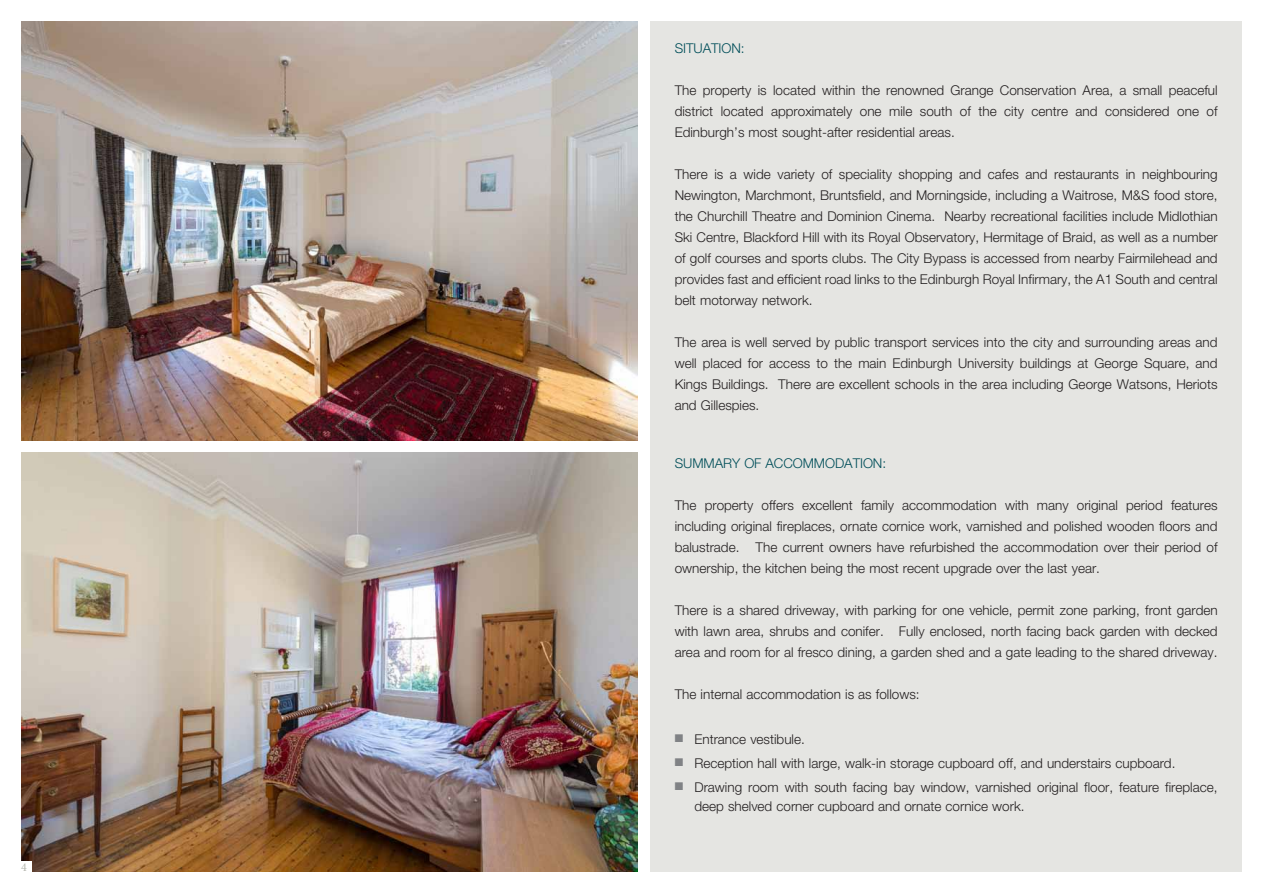
<style>
.page{position:relative;width:1263px;height:893px;background:#fff}
.page>*{position:absolute;margin:0;border:0;box-sizing:border-box;transform-origin:0 0}
._9_Main_Body_Text{font:300 13.5px/21px "Helvetica Neue";color:#231f20;text-align:justify}
._8_Headings{font:300 13.5px "Helvetica Neue";letter-spacing:-.005em;color:#004e59}
.t1{font:12px "Minion Pro";color:#b5b7af}
.t2{font:11.1px "Zapf Dingbats ITC";color:#808285}
</style>
<div class="page">
<div style="left:651px;top:21px;width:591px;height:851px;background:#e5e5e2"></div>
<img style="left:21px;top:452px;width:617px;height:420px">
<img style="left:21px;top:21px;width:617px;height:419px">
<div style="left:21px;top:861px;width:11px;height:11px;background:#fff"></div>
<p class="t1" style="left:21px;top:859px;width:7px">4</p>
<p class="_8_Headings" style="left:675px;top:40px;width:71px">SITUATION:</p>
<p class="_9_Main_Body_Text" style="left:675px;top:80px;width:544px">The property is located within the renowned Grange Conservation Area, a small peaceful district located approximately one mile south of the city centre and considered one of Edinburgh’s most sought-after residential areas.</p>
<p class="_9_Main_Body_Text" style="left:675px;top:164px;width:544px">There is a wide variety of speciality shopping and cafes and restaurants in neighbouring Newington, Marchmont, Bruntsfield, and Morningside, including a Waitrose, M&amp;S food store, the Churchill Theatre and Dominion Cinema. Nearby recreational facilities include Midlothian Ski Centre, Blackford Hill with its Royal Observatory, Hermitage of Braid, as well as a number of golf courses and sports clubs. The City Bypass is accessed from nearby Fairmilehead and provides fast and efficient road links to the Edinburgh Royal Infirmary, the A1 South and central belt motorway network.</p>
<p class="_9_Main_Body_Text" style="left:675px;top:332px;width:544px">The area is well served by public transport services into the city and surrounding areas and well placed for access to the main Edinburgh University buildings at George Square, and Kings Buildings. There are excellent schools in the area including George Watsons, Heriots and Gillespies.</p>
<p class="_8_Headings" style="left:675px;top:455px;width:213px">SUMMARY OF ACCOMMODATION:</p>
<p class="_9_Main_Body_Text" style="left:675px;top:495px;width:544px">The property offers excellent family accommodation with many original period features including original fireplaces, ornate cornice work, varnished and polished wooden floors and balustrade. The current owners have refurbished the accommodation over their period of ownership, the kitchen being the most recent upgrade over the last year.</p>
<p class="_9_Main_Body_Text" style="left:675px;top:600px;width:544px">There is a shared driveway, with parking for one vehicle, permit zone parking, front garden with lawn area, shrubs and conifer. Fully enclosed, north facing back garden with decked area and room for al fresco dining, a garden shed and a gate leading to the shared driveway.</p>
<p class="_9_Main_Body_Text" style="left:675px;top:684px;width:246px">The internal accommodation is as follows:</p>
<p class="_9_Main_Body_Text" style="left:694px;top:729px;width:112px">Entrance vestibule.</p>
<p class="_9_Main_Body_Text" style="left:694px;top:752px;width:482px">Reception hall with large, walk-in storage cupboard off, and understairs cupboard.</p>
<p class="_9_Main_Body_Text" style="left:694px;top:777px;width:525px;line-height:19.5px">Drawing room with south facing bay window, varnished original floor, feature fireplace, deep shelved corner cupboard and ornate cornice work.</p>
<p class="t2" style="left:675px;top:733px;width:10px">■</p>
<p class="t2" style="left:675px;top:757px;width:10px">■</p>
<p class="t2" style="left:675px;top:781px;width:10px">■</p>
</div>
